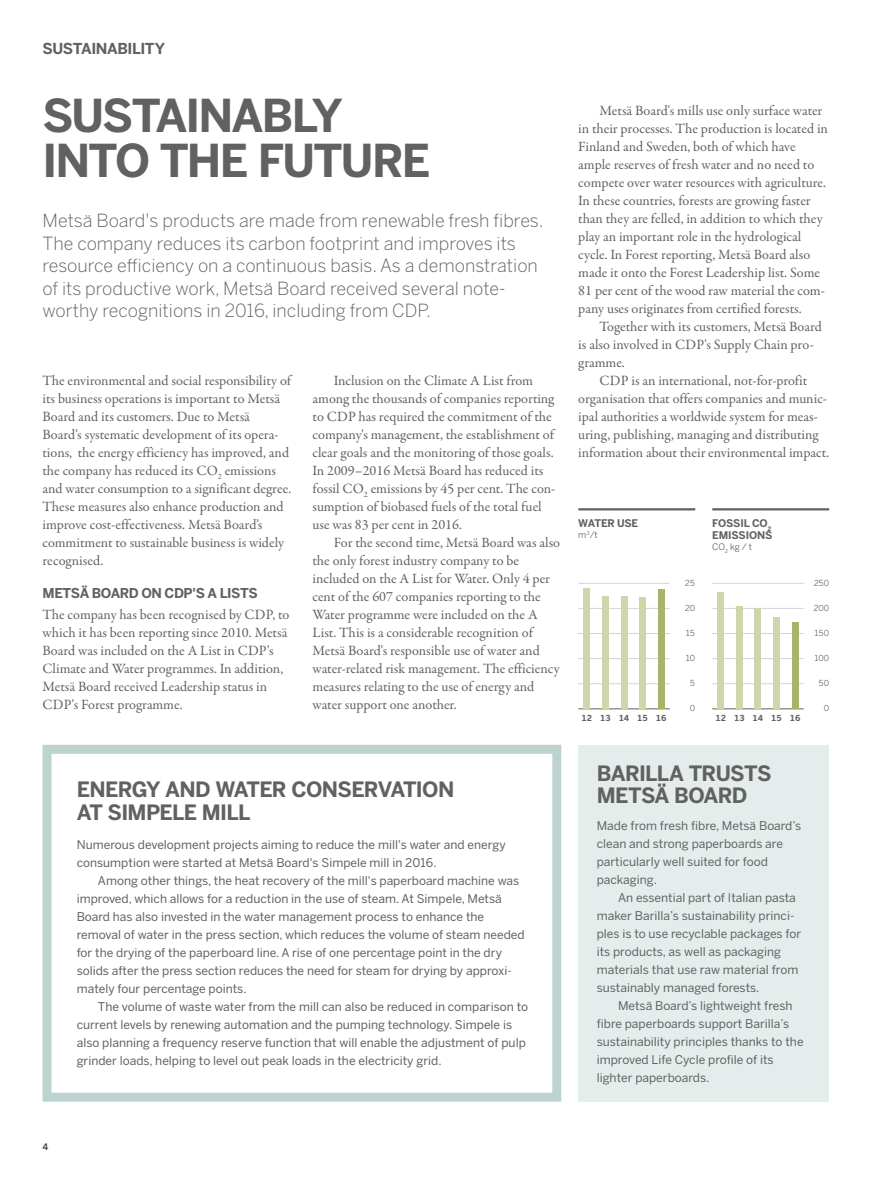
<style>
.page{position:relative;width:893px;height:1191px;background:#fff}
.page>*{position:absolute;margin:0;border:0;box-sizing:border-box;transform-origin:0 0}
.H1_le{font:700 45px/45px "Benton Sans";letter-spacing:-.045em;color:#626162}
.case_H2{font:700 21px/22.5px "Benton Sans";letter-spacing:-.035em;color:#626162}
.Ingress_en{font:300 18px/22.5px "Benton Sans";color:#626162}
.BA_header{font:700 15px "Benton Sans";letter-spacing:-.03em;color:#626162}
.base_indent_en{font:14.25px/18px "Garamond Premr Pro";color:#626162}
.base_en{font:14.25px/18px "Garamond Premr Pro";color:#626162}
.t1{font:700 13.5px "Benton Sans";letter-spacing:-.035em;color:#626162}
.case_base_1_ind_en{font:12px/18px "Benton Sans";color:#626162}
.case_base_1_en{font:12px/18px "Benton Sans";color:#626162}
.graph_H6{font:700 10.5px/12px "Benton Sans";letter-spacing:-.015em;color:#626162}
.Graph_Heading_line_2{font:9px "Benton Sans";color:#626162}
.t2{font:500 9px "Benton Sans";color:#3e3835}
.graph_value_ri_2016{font:8.25px "Benton Sans";letter-spacing:-.03em;color:#626162}
.graph_year_2016{font:700 8.25px "Benton Sans";letter-spacing:-.01em;color:#626162}
</style>
<div class="page">
<hr style="left:712px;top:583px;width:92px;height:1px;background:#d3d4d6">
<hr style="left:712px;top:608px;width:92px;height:1px;background:#d3d4d6">
<hr style="left:712px;top:633px;width:92px;height:1px;background:#d3d4d6">
<hr style="left:712px;top:658px;width:92px;height:1px;background:#d3d4d6">
<hr style="left:712px;top:683px;width:92px;height:1px;background:#d3d4d6">
<hr style="left:712px;top:708px;width:92px;height:1px;background:#626162">
<hr style="left:578px;top:583px;width:92px;height:1px;background:#d3d4d6">
<hr style="left:578px;top:608px;width:92px;height:1px;background:#d3d4d6">
<hr style="left:578px;top:633px;width:92px;height:1px;background:#d3d4d6">
<hr style="left:578px;top:658px;width:92px;height:1px;background:#d3d4d6">
<hr style="left:578px;top:683px;width:92px;height:1px;background:#d3d4d6">
<hr style="left:578px;top:708px;width:92px;height:1px;background:#626162">
<div style="left:578px;top:745px;width:251px;height:356px;background:#e5edec"></div>
<div style="left:43px;top:745px;width:518px;height:356px;background:#fff;border:9px solid #bdd3d0"></div>
<hr style="left:578px;top:508px;width:117px;height:2px;background:#626162">
<hr style="left:712px;top:508px;width:117px;height:2px;background:#626162">
<div style="left:639px;top:597px;width:7px;height:112px;background:#d1d5ab"></div>
<div style="left:773px;top:617px;width:7px;height:92px;background:#d1d5ab"></div>
<div style="left:658px;top:589px;width:7px;height:120px;background:#a9b369"></div>
<div style="left:792px;top:622px;width:7px;height:87px;background:#a9b369"></div>
<div style="left:621px;top:596px;width:6px;height:113px;background:#d1d5ab"></div>
<div style="left:755px;top:608px;width:6px;height:101px;background:#d1d5ab"></div>
<div style="left:602px;top:596px;width:7px;height:113px;background:#d1d5ab"></div>
<div style="left:583px;top:588px;width:7px;height:121px;background:#d1d5ab"></div>
<div style="left:736px;top:606px;width:7px;height:103px;background:#d1d5ab"></div>
<div style="left:717px;top:592px;width:7px;height:117px;background:#d1d5ab"></div>
<p class="BA_header" style="left:43px;top:40px;width:124px">SUSTAINABILITY</p>
<p class="H1_le" style="left:43px;top:92px;width:389px">SUSTAINABLY<br>INTO THE FUTURE</p>
<p class="Ingress_en" style="left:43px;top:209px;width:502px">Metsä Board's products are made from renewable fresh fibres.<br>The company reduces its carbon footprint and improves its resource efficiency on a continuous basis. As a demonstration of its productive work, Metsä Board received several note&shy;worthy recognitions in 2016, including from CDP.</p>
<p class="base_en" style="left:43px;top:371px;width:250px">The environmental and social responsibility of its business operations is important to Metsä Board and its customers. Due to Metsä Board's systematic development of its opera&shy;tions, the energy efficiency has improved, and the company has reduced its CO<sub>2</sub> emissions and water consumption to a significant degree.<br>These measures also enhance production and improve cost-effectiveness. Metsä Board’s commitment to sustainable business is widely recognised.</p>
<h5 class="t1" style="left:43px;top:585px;width:217px">METSÄ BOARD ON CDP'S A LISTS</h5>
<p class="base_en" style="left:43px;top:605px;width:248px">The company has been recognised by CDP, to which it has been reporting since 2010. Metsä Board was included on the A List in CDP's Climate and Water programmes. In addition, Metsä Board received Leadership status in CDP's Forest programme.</p>
<p class="base_indent_en" style="left:313px;top:371px;width:244px;text-indent:21px">Inclusion on the Climate A List from among the thousands of companies reporting to CDP has required the commitment of the company's management, the establishment of clear goals and the monitoring of those goals.<br>In 2009–2016 Metsä Board has reduced its fossil CO<sub>2</sub> emissions by 45 per cent. The con&shy;sumption of biobased fuels of the total fuel use was 83 per cent in 2016.</p>
<p class="base_indent_en" style="left:313px;top:533px;width:249px;text-indent:21px">For the second time, Metsä Board was also the only forest industry company to be included on the A List for Water. Only 4 per cent of the 607 companies reporting to the Water programme were included on the A List. This is a considerable recognition of Metsä Board's responsible use of water and water-related risk management. The efficiency measures relating to the use of energy and water support one another.</p>
<p class="case_H2" style="left:77px;top:778px;width:379px">ENERGY AND WATER CONSERVATION<br>AT SIMPELE MILL</p>
<p class="case_base_1_en" style="left:77px;top:835px;width:431px">Numerous development projects aiming to reduce the mill's water and energy consumption were started at Metsä Board's Simpele mill in 2016.</p>
<p class="case_base_1_ind_en" style="left:77px;top:871px;width:449px;text-indent:21px">Among other things, the heat recovery of the mill's paperboard machine was improved, which allows for a reduction in the use of steam. At Simpele, Metsä Board has also invested in the water management process to enhance the removal of water in the press section, which reduces the volume of steam needed for the drying of the paperboard line. A rise of one percentage point in the dry solids after the press section reduces the need for steam for drying by approxi&shy;mately four percentage points.</p>
<p class="case_base_1_ind_en" style="left:77px;top:997px;width:453px;text-indent:21px">The volume of waste water from the mill can also be reduced in comparison to current levels by renewing automation and the pumping technology. Simpele is also planning a frequency reserve function that will enable the adjustment of pulp grinder loads, helping to level out peak loads in the electricity grid.</p>
<p class="base_indent_en" style="left:578px;top:101px;width:251px;text-indent:21px">Metsä Board's mills use only surface water in their processes. The production is located in Finland and Sweden, both of which have ample reserves of fresh water and no need to compete over water resources with agriculture.<br>In these countries, forests are growing faster than they are felled, in addition to which they play an important role in the hydrological cycle. In Forest reporting, Metsä Board also made it onto the Forest Leadership list. Some 81 per cent of the wood raw material the com&shy;pany uses originates from certified forests.</p>
<p class="base_indent_en" style="left:578px;top:317px;width:245px;text-indent:21px">Together with its customers, Metsä Board is also involved in CDP's Supply Chain pro&shy;gramme.</p>
<p class="base_indent_en" style="left:578px;top:371px;width:252px;text-indent:21px">CDP is an international, not-for-profit organisation that offers companies and munic&shy;ipal authorities a worldwide system for meas&shy;uring, publishing, managing and distributing information about their environmental impact.</p>
<p class="graph_H6" style="left:578px;top:517px;width:61px">WATER USE</p>
<p class="Graph_Heading_line_2" style="left:578px;top:529px;width:21px">m<sup>3</sup>/t</p>
<p class="graph_H6" style="left:712px;top:517px;width:62px">FOSSIL CO<sub>2<br></sub>EMISSIONS</p>
<p class="Graph_Heading_line_2" style="left:712px;top:541px;width:41px">CO<sub>2</sub> kg / t</p>
<p class="graph_value_ri_2016" style="left:685px;top:578px;width:12px">25</p>
<p class="graph_value_ri_2016" style="left:685px;top:603px;width:12px">20</p>
<p class="graph_value_ri_2016" style="left:685px;top:628px;width:12px">15</p>
<p class="graph_value_ri_2016" style="left:685px;top:653px;width:12px">10</p>
<p class="graph_value_ri_2016" style="left:690px;top:678px;width:7px">5</p>
<p class="graph_value_ri_2016" style="left:690px;top:703px;width:7px">0</p>
<p class="graph_year_2016" style="left:581px;top:713px;width:12px">12</p>
<p class="graph_year_2016" style="left:600px;top:713px;width:12px">13</p>
<p class="graph_year_2016" style="left:619px;top:713px;width:12px">14</p>
<p class="graph_year_2016" style="left:637px;top:713px;width:12px">15</p>
<p class="graph_year_2016" style="left:656px;top:713px;width:12px">16</p>
<p class="graph_year_2016" style="left:715px;top:713px;width:12px">12</p>
<p class="graph_year_2016" style="left:734px;top:713px;width:12px">13</p>
<p class="graph_year_2016" style="left:753px;top:713px;width:12px">14</p>
<p class="graph_year_2016" style="left:771px;top:713px;width:12px">15</p>
<p class="graph_year_2016" style="left:790px;top:713px;width:12px">16</p>
<p class="graph_value_ri_2016" style="left:814px;top:578px;width:17px">250</p>
<p class="graph_value_ri_2016" style="left:813px;top:603px;width:17px">200</p>
<p class="graph_value_ri_2016" style="left:814px;top:628px;width:17px">150</p>
<p class="graph_value_ri_2016" style="left:814px;top:653px;width:17px">100</p>
<p class="graph_value_ri_2016" style="left:819px;top:678px;width:12px">50</p>
<p class="graph_value_ri_2016" style="left:824px;top:703px;width:7px">0</p>
<p class="case_H2" style="left:597px;top:761px;width:176px">BARILLA TRUSTS<br>METSÄ BOARD</p>
<p class="case_base_1_en" style="left:597px;top:816px;width:206px">Made from fresh fibre, Metsä Board’s clean and strong paperboards are particularly well suited for food packaging.</p>
<p class="case_base_1_ind_en" style="left:597px;top:888px;width:206px;text-indent:21px">An essential part of Italian pasta maker Barilla’s sustainability princi&shy;ples is to use recyclable packages for its products, as well as packaging materials that use raw material from sustainably managed forests.</p>
<p class="case_base_1_ind_en" style="left:597px;top:996px;width:208px;text-indent:21px">Metsä Board’s lightweight fresh fibre paperboards support Barilla’s sustainability principles thanks to the improved Life Cycle profile of its lighter paperboards.</p>
<p class="t2" style="left:43px;top:1141px;width:7px">4</p>
</div>
